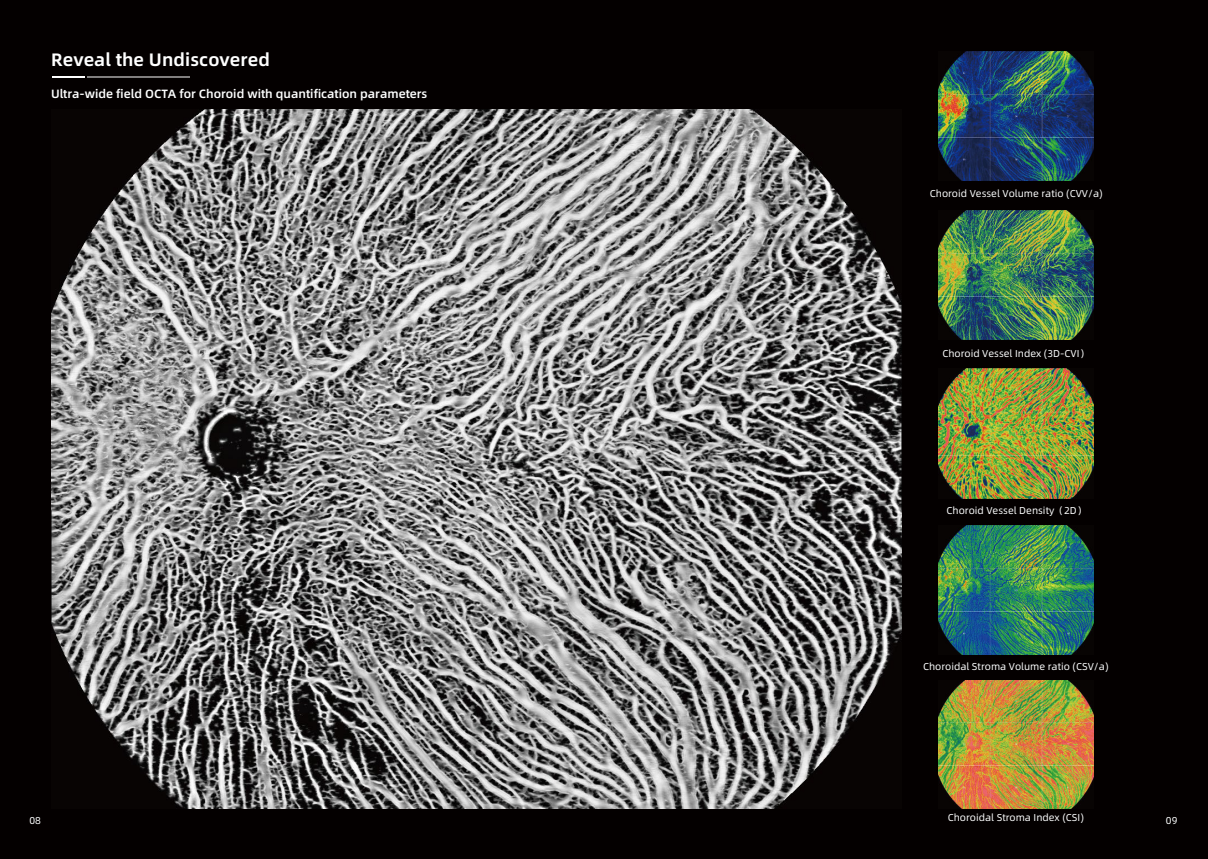
<style>
.page{position:relative;width:1208px;height:859px;background:#040000}
.page>*{position:absolute;margin:0;border:0;box-sizing:border-box;transform-origin:0 0}
.t1{font:18px "Alibaba Pu Hui Ti 2 85 Bold";letter-spacing:.005em;color:#fff}
.t2{font:12px "Alibaba Pu Hui Ti M";color:#fff}
.t3{font:10px "Alibaba Pu Hui Ti R";color:#fff}
</style>
<div class="page">
<img style="left:51px;top:110px;width:850px;height:698px">
<img style="left:938px;top:51px;width:155px;height:130px">
<img style="left:938px;top:210px;width:155px;height:130px">
<img style="left:938px;top:369px;width:155px;height:129px">
<img style="left:938px;top:525px;width:155px;height:130px">
<img style="left:938px;top:680px;width:155px;height:128px">
<hr style="left:52px;top:76px;width:33px;height:2px;background:#fff">
<hr style="left:87px;top:76px;width:103px;height:2px;background:#fff">
<h1 class="t1" style="left:51px;top:46px;width:220px">Reveal the Undiscovered</h1>
<p class="t2" style="left:51px;top:85px;width:378px">Ultra-wide field OCTA for Choroid with quantification parameters</p>
<p class="t3" style="left:30px;top:817px;width:13px">08</p>
<p class="t3" style="left:930px;top:189px;width:174px">Choroid Vessel Volume ratio (CVV/a)</p>
<p class="t3" style="left:942px;top:346px;width:148px">Choroid Vessel Index (3D-CVI）</p>
<p class="t3" style="left:946px;top:503px;width:142px">Choroid Vessel Density（2D）</p>
<p class="t3" style="left:923px;top:663px;width:187px">Choroidal Stroma Volume ratio (CSV/a)</p>
<p class="t3" style="left:947px;top:810px;width:138px">Choroidal Stroma Index (CSI)</p>
<p class="t3" style="left:1166px;top:817px;width:13px">09</p>
</div>
